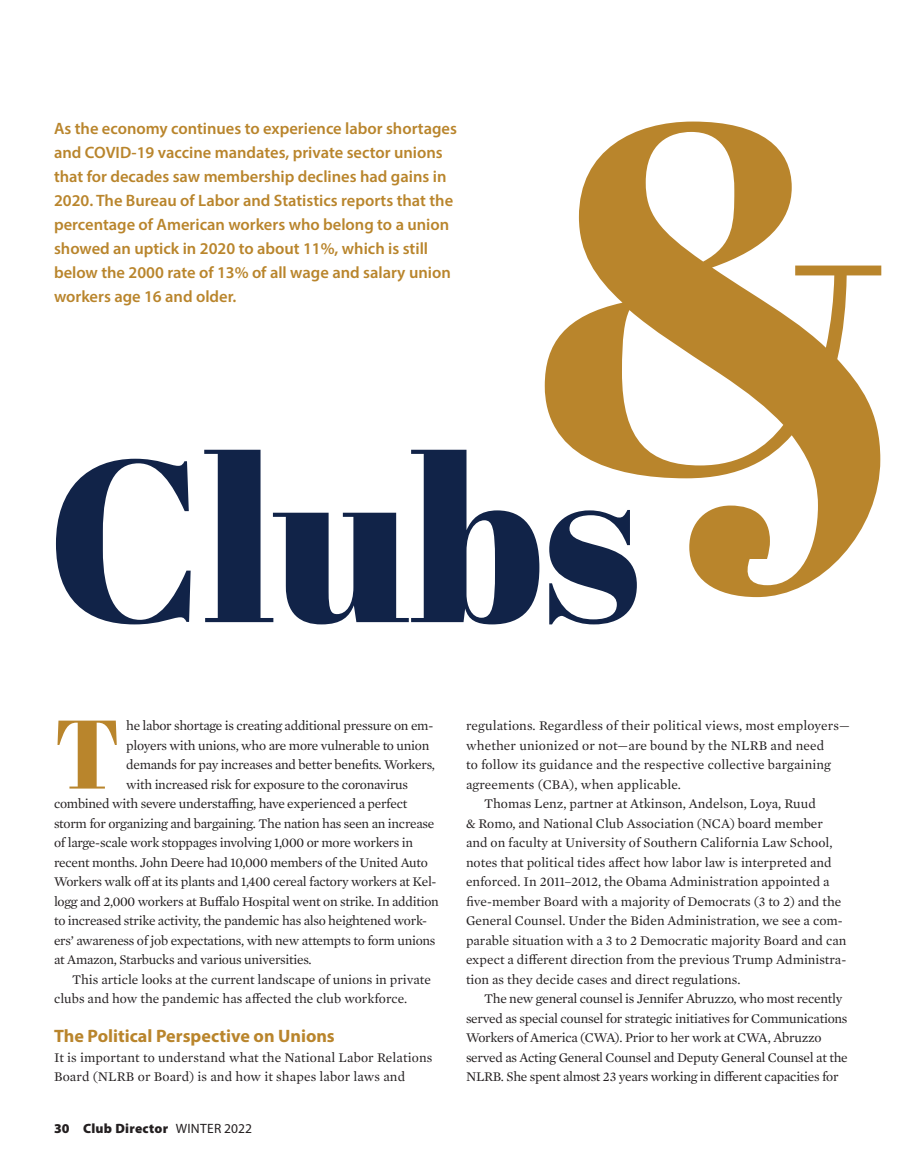
<style>
.page{position:relative;width:905px;height:1175px;background:#fff}
.page>*{position:absolute;margin:0;border:0;box-sizing:border-box;transform-origin:0 0}
.t1{font:229.8px "Abril Fatface";letter-spacing:-.01em;color:#112348}
.t2{font:97.05px "Abril Fatface";color:#b9852c}
.t3{font:700 18px "Myriad Pro";color:#b9852c}
.t4{font:600 16.5px/24px "Myriad Pro";color:#b9852c}
.t5{font:13.5px "Mercury Text G1";letter-spacing:-.02em;color:#231f20}
.t6{font:13.5px "Mercury Text G1";color:#231f20}
.t7{font:13.5px/19.5px "Mercury Text G1";letter-spacing:.01em;color:#231f20}
.t8{font:900 13.5px "Myriad Pro";letter-spacing:.02em;color:#231f20}
.s1{font-weight:400}
</style>
<div class="page">
<svg style="left:544px;top:122px;width:337px;height:475px"></svg>
<p class="t4" style="left:54px;top:116px;width:404px">As the economy continues to experience labor shortages and COVID-19 vaccine mandates, private sector unions that for decades saw membership declines had gains in 2020. The Bureau of Labor and Statistics reports that the percentage of American workers who belong to a union showed an uptick in 2020 to about 11%, which is still below the 2000 rate of 13% of all wage and salary union workers age 16 and older.</p>
<h1 class="t1" style="left:46px;top:379px;width:596px">Clubs</h1>
<h2 class="t2" style="left:54px;top:686px;width:68px">T</h2>
<p class="t5" style="left:126px;top:716px;width:308px">he labor shortage is creating additional pressure on em-</p>
<p class="t5" style="left:126px;top:735px;width:304px">ployers with unions, who are more vulnerable to union</p>
<p class="t5" style="left:126px;top:755px;width:310px">demands for pay increases and better benefits. Workers,</p>
<p class="t5" style="left:126px;top:774px;width:283px">with increased risk for exposure to the coronavirus</p>
<p class="t5" style="left:54px;top:794px;width:355px">combined with severe understaffing, have experienced a perfect</p>
<p class="t5" style="left:54px;top:813px;width:382px">storm for organizing and bargaining. The nation has seen an increase</p>
<p class="t5" style="left:54px;top:833px;width:360px">of large-scale work stoppages involving 1,000 or more workers in</p>
<p class="t5" style="left:54px;top:852px;width:375px">recent months. John Deere had 10,000 members of the United Auto</p>
<p class="t5" style="left:54px;top:872px;width:384px">Workers walk off at its plants and 1,400 cereal factory workers at Kel-</p>
<p class="t5" style="left:54px;top:891px;width:386px">logg and 2,000 workers at Buffalo Hospital went on strike. In addition</p>
<p class="t5" style="left:54px;top:911px;width:374px">to increased strike activity, the pandemic has also heightened work-</p>
<p class="t5" style="left:54px;top:930px;width:383px">ers’ awareness of job expectations, with new attempts to form unions</p>
<p class="t5" style="left:54px;top:950px;width:259px">at Amazon, Starbucks and various universities.</p>
<p class="t6" style="left:72px;top:969px;width:360px">This article looks at the current landscape of unions in private</p>
<p class="t6" style="left:54px;top:989px;width:354px">clubs and how the pandemic has affected the club workforce.</p>
<h3 class="t3" style="left:54px;top:1024px;width:282px">The Political Perspective on Unions</h3>
<p class="t7" style="left:54px;top:1046px;width:380px">It is important to understand what the National Labor Relations<br>Board (NLRB or Board) is and how it shapes labor laws and</p>
<p class="t8" style="left:54px;top:1119px;width:199px">30 Club Director <span class="s1">WINTER 2022</span></p>
<p class="t7" style="left:466px;top:715px;width:385px">regulations. Regardless of their political views, most employers—</p>
<p class="t7" style="left:466px;top:734px;width:360px">whether unionized or not—are bound by the NLRB and need</p>
<p class="t7" style="left:466px;top:754px;width:366px">to follow its guidance and the respective collective bargaining</p>
<p class="t7" style="left:466px;top:773px;width:216px">agreements (CBA), when applicable.</p>
<p class="t6" style="left:484px;top:794px;width:333px">Thomas Lenz, partner at Atkinson, Andelson, Loya, Ruud</p>
<p class="t6" style="left:466px;top:813px;width:358px">&amp; Romo, and National Club Association (NCA) board member</p>
<p class="t6" style="left:466px;top:833px;width:368px">and on faculty at University of Southern California Law School,</p>
<p class="t6" style="left:466px;top:852px;width:367px">notes that political tides affect how labor law is interpreted and</p>
<p class="t6" style="left:466px;top:872px;width:365px">enforced. In 2011–2012, the Obama Administration appointed a</p>
<p class="t6" style="left:466px;top:891px;width:377px">five-member Board with a majority of Democrats (3 to 2) and the</p>
<p class="t6" style="left:466px;top:911px;width:378px">General Counsel. Under the Biden Administration, we see a com-</p>
<p class="t6" style="left:466px;top:930px;width:382px">parable situation with a 3 to 2 Democratic majority Board and can</p>
<p class="t6" style="left:466px;top:950px;width:382px">expect a different direction from the previous Trump Administra-</p>
<p class="t6" style="left:466px;top:969px;width:276px">tion as they decide cases and direct regulations.</p>
<p class="t5" style="left:484px;top:989px;width:360px">The new general counsel is Jennifer Abruzzo, who most recently</p>
<p class="t5" style="left:466px;top:1008px;width:383px">served as special counsel for strategic initiatives for Communications</p>
<p class="t5" style="left:466px;top:1028px;width:357px">Workers of America (CWA). Prior to her work at CWA, Abruzzo</p>
<p class="t5" style="left:466px;top:1047px;width:383px">served as Acting General Counsel and Deputy General Counsel at the</p>
<p class="t5" style="left:466px;top:1067px;width:374px">NLRB. She spent almost 23 years working in different capacities for</p>
</div>
